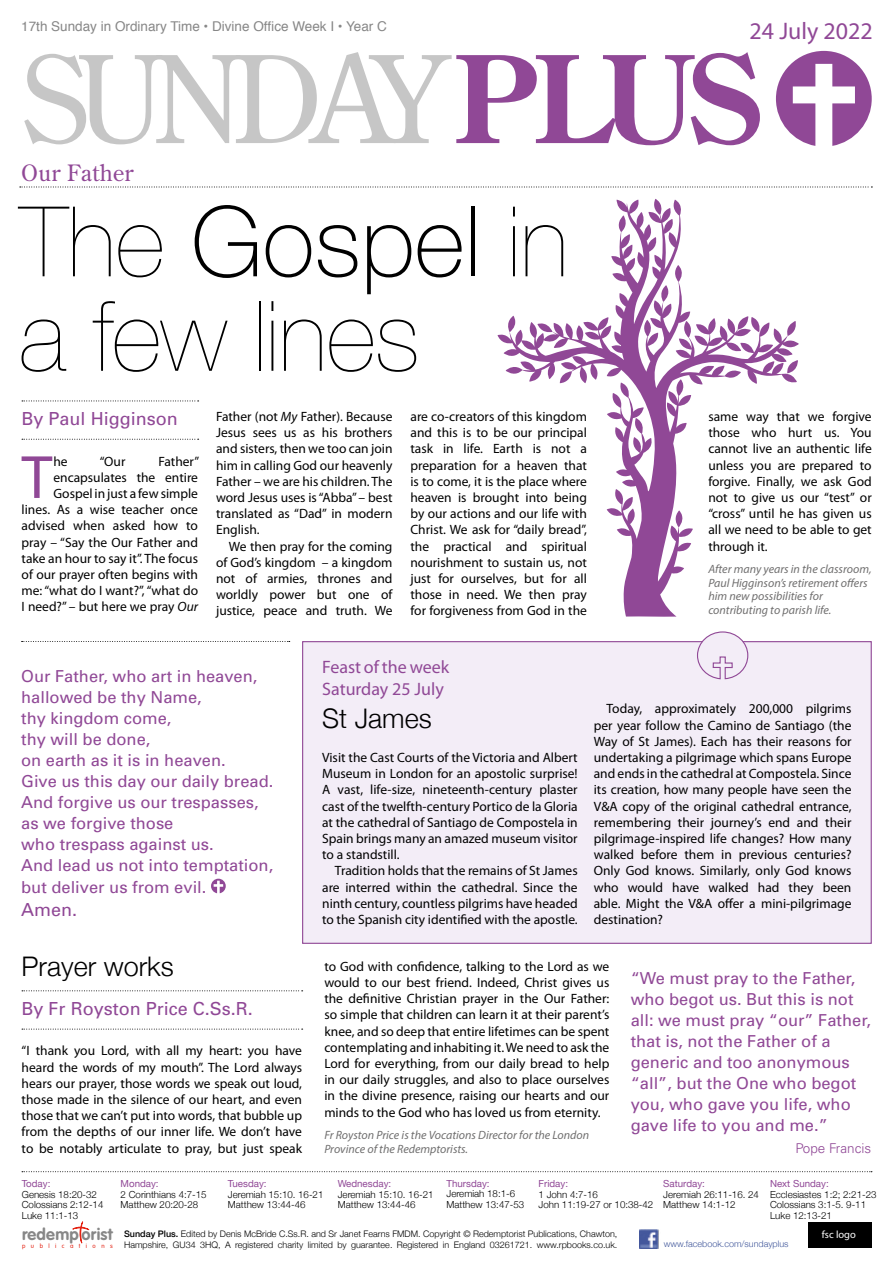
<style>
.page{position:relative;width:893px;height:1263px;background:#fff}
.page>*{position:absolute;margin:0;border:0;box-sizing:border-box;transform-origin:0 0}
.t1{font:120.15px "Century Old Style Std";letter-spacing:-.1em;color:#c6c6c6}
.t2{font:200 97.5px/94.5px "Helvetica Neue";color:#000}
.t3{font:61.5px "Myriad Pro";color:#904896}
.t4{font:300 27px "Helvetica Neue";color:#000}
.t5{font:24px "Myriad Pro";color:#904896}
.t6{font:22.5px "Century Old Style Std";letter-spacing:.02em;color:#904896}
.t7{font:18px "Univers";color:#904896}
.t8{font:18px/21.6px "Myriad Pro";color:#904896}
.t9{font:16.5px/21px "Univers";color:#904896}
.t10{font:700 16.35px "VAG Rounded";letter-spacing:.015em;color:#878787}
.t11{font:13.5px/16.2px "Myriad Pro";color:#000;text-align:justify}
.t12{font:13.5px "Helvetica";color:#878787}
.t13{font:300 13.5px "Univers";color:#904896}
.t14{font:italic 12px/13.5px "Myriad Pro";color:#706f6f}
.t15{font:10.5px "Myriad Pro";color:#fff}
.t16{font:300 9.75px/10.5px "Helvetica Neue";color:#000}
.t17{font:9.75px "Helvetica Neue";color:#904896}
.t18{font:300 9px/10.5px "Helvetica Neue";color:#000}
.t19{font:300 9px "Helvetica Neue";color:#42589b}
.t20{font:300 6px "VAG Rounded";letter-spacing:.9em;color:#e42313}
.s1{font-weight:700;color:#904896}
.s2{font-weight:100}
.s3{font-style:italic}
.s4{font-weight:500}
</style>
<div class="page">
<svg style="left:72px;top:1221px;width:18px;height:23px"></svg>
<img style="left:640px;top:1230px;width:19px;height:18px">
<div style="left:808px;top:1222px;width:64px;height:26px;background:#000"></div>
<svg style="left:776px;top:51px;width:96px;height:95px"></svg>
<svg style="left:22px;top:641px;width:268px;height:1px"></svg>
<svg style="left:22px;top:1171px;width:850px;height:1px"></svg>
<svg style="left:20px;top:187px;width:852px;height:1px"></svg>
<div style="left:302px;top:641px;width:570px;height:303px;background:#f3edf7;border:1px solid #904896"></div>
<svg style="left:696px;top:631px;width:53px;height:49px"></svg>
<svg style="left:22px;top:401px;width:177px;height:1px"></svg>
<svg style="left:22px;top:439px;width:177px;height:1px"></svg>
<svg style="left:211px;top:879px;width:15px;height:14px"></svg>
<svg style="left:22px;top:990px;width:281px;height:1px"></svg>
<svg style="left:22px;top:1029px;width:281px;height:1px"></svg>
<svg style="left:497px;top:199px;width:302px;height:418px"></svg>
<p class="t12" style="left:21px;top:16px;width:367px">17th Sunday in Ordinary Time • Divine Office Week I • Year C</p>
<h3 class="t5" style="left:750px;top:16px;width:125px">24 July 2022</h3>
<h1 class="t1" style="left:21px;top:22px;width:742px">SUNDAY<span class="s1">PLUS</span></h1>
<h3 class="t6" style="left:21px;top:158px;width:114px">Our Father</h3>
<h2 class="t2" style="left:19px;top:191px;width:551px">The <span class="s2">Gospel</span> in a few lines</h2>
<h3 class="t7" style="left:22px;top:408px;width:158px">By Paul Higginson</h3>
<h3 class="t3" style="left:22px;top:439px;width:32px">T</h3>
<p class="t11" style="left:53px;top:453px;width:16px">he</p>
<p class="t11" style="left:100px;top:453px;width:27px">“Our</p>
<p class="t11" style="left:22px;top:453px;width:179px;text-align:right">Father”<br>encapsulates the entire<br>Gospel in just a few simple<br>lines. As a wise teacher once advised when asked how to pray – “Say the Our Father and take an hour to say it”. The focus of our prayer often begins with me: “what do I want?”, “what do<br>I need?” – but here we pray <span class="s3">Our</span></p>
<p class="t11" style="left:216px;top:408px;width:178px">Father (not <span class="s3">My</span> Father). Because Jesus sees us as his brothers and sisters, then we too can join him in calling God our heavenly Father – we are his children. The word Jesus uses is “Abba” – best translated as “Dad” in modern English.</p>
<p class="t11" style="left:216px;top:538px;width:178px;text-indent:13px">We then pray for the coming of God’s kingdom – a kingdom not of armies, thrones and worldly power but one of justice, peace and truth. We</p>
<p class="t11" style="left:410px;top:408px;width:178px">are co-creators of this kingdom and this is to be our principal task in life. Earth is not a preparation for a heaven that is to come, it is the place where heaven is brought into being by our actions and our life with Christ. We ask for “daily bread”, the practical and spiritual nourishment to sustain us, not just for ourselves, but for all those in need. We then pray for forgiveness from God in the</p>
<p class="t11" style="left:708px;top:408px;width:165px">same way that we forgive those who hurt us. You cannot live an authentic life unless you are prepared to forgive. Finally, we ask God not to give us our “test” or “cross” until he has given us all we need to be able to get through it.</p>
<p class="t14" style="left:708px;top:562px;width:165px">After many years in the classroom,<br>Paul Higginson’s retirement offers him new possibilities for contributing to parish life.</p>
<p class="t9" style="left:21px;top:665px;width:254px">Our Father, who art in heaven, hallowed be thy Name,<br>thy kingdom come,<br>thy will be done,<br>on earth as it is in heaven.<br>Give us this day our daily bread.<br>And forgive us our trespasses, as we forgive those<br>who trespass against us.<br>And lead us not into temptation,</p>
<p class="t9" style="left:21px;top:877px;width:187px">but deliver us from evil.</p>
<h3 class="t7" style="left:21px;top:898px;width:57px">Amen.</h3>
<h3 class="t4" style="left:22px;top:945px;width:154px">Prayer works</h3>
<h3 class="t7" style="left:22px;top:998px;width:233px">By Fr Royston Price C.Ss.R.</h3>
<p class="t11" style="left:22px;top:1042px;width:282px">“I thank you Lord, with all my heart: you have heard the words of my mouth”. The Lord always hears our prayer, those words we speak out loud, those made in the silence of our heart, and even those that we can’t put into words, that bubble up from the depths of our inner life. We don’t have to be notably articulate to pray, but just speak</p>
<h3 class="t8" style="left:322px;top:656px;width:129px">Feast of the week<br>Saturday 25 July</h3>
<h3 class="t4" style="left:322px;top:696px;width:111px">St James</h3>
<p class="t11" style="left:594px;top:700px;width:259px;text-indent:13px">Today, approximately 200,000 pilgrims per year follow the Camino de Santiago (the Way of St James). Each has their reasons for undertaking a pilgrimage which spans Europe and ends in the cathedral at Compostela. Since its creation, how many people have seen the V&amp;A copy of the original cathedral entrance, remembering their journey’s end and their pilgrimage-inspired life changes? How many walked before them in previous centuries?<br>Only God knows. Similarly, only God knows who would have walked had they been able. Might the V&amp;A offer a mini-pilgrimage destination?</p>
<p class="t11" style="left:322px;top:749px;width:257px">Visit the Cast Courts of the Victoria and Albert Museum in London for an apostolic surprise!<br>A vast, life-size, nineteenth-century plaster cast of the twelfth-century Portico de la Gloria at the cathedral of Santiago de Compostela in Spain brings many an amazed museum visitor to a standstill.</p>
<p class="t11" style="left:322px;top:862px;width:257px;text-indent:13px">Tradition holds that the remains of St James are interred within the cathedral. Since the ninth century, countless pilgrims have headed to the Spanish city identified with the apostle.</p>
<p class="t11" style="left:324px;top:958px;width:287px">to God with confidence, talking to the Lord as we would to our best friend. Indeed, Christ gives us the definitive Christian prayer in the Our Father: so simple that children can learn it at their parent’s knee, and so deep that entire lifetimes can be spent contemplating and inhabiting it. We need to ask the Lord for everything, from our daily bread to help in our daily struggles, and also to place ourselves in the divine presence, raising our hearts and our minds to the God who has loved us from eternity.</p>
<p class="t14" style="left:324px;top:1128px;width:266px">Fr Royston Price is the Vocations Director for the London<br>Province of the Redemptorists.</p>
<p class="t9" style="left:631px;top:967px;width:242px">“We must pray to the Father, who begot us. But this is not all: we must pray “our” Father, that is, not the Father of a generic and too anonymous “all”, but the One who begot you, who gave you life, who gave life to you and me.”</p>
<p class="t13" style="left:795px;top:1140px;width:77px">Pope Francis</p>
<p class="t17" style="left:22px;top:1176px;width:30px">Today:</p>
<p class="t16" style="left:22px;top:1188px;width:83px">Genesis 18:20-32<br>Colossians 2:12-14<br>Luke 11:1-13</p>
<p class="t17" style="left:121px;top:1177px;width:40px">Monday:</p>
<p class="t16" style="left:121px;top:1188px;width:87px">2 Corinthians 4:7-15<br>Matthew 20:20-28</p>
<p class="t17" style="left:228px;top:1176px;width:40px">Tuesday:</p>
<p class="t16" style="left:228px;top:1188px;width:97px">Jeremiah 15:10. 16-21<br>Matthew 13:44-46</p>
<p class="t17" style="left:338px;top:1177px;width:55px">Wednesday:</p>
<p class="t16" style="left:338px;top:1188px;width:97px">Jeremiah 15:10. 16-21<br>Matthew 13:44-46</p>
<p class="t17" style="left:446px;top:1176px;width:45px">Thursday:</p>
<p class="t16" style="left:446px;top:1188px;width:79px">Jeremiah 18:1-6<br>Matthew 13:47-53</p>
<p class="t17" style="left:539px;top:1177px;width:31px">Friday:</p>
<p class="t16" style="left:539px;top:1188px;width:116px">1 John 4:7-16<br>John 11:19-27 or 10:38-42</p>
<p class="t17" style="left:663px;top:1177px;width:43px">Saturday:</p>
<p class="t16" style="left:663px;top:1188px;width:97px">Jeremiah 26:11-16. 24<br>Matthew 14:1-12</p>
<p class="t17" style="left:770px;top:1177px;width:60px">Next Sunday:</p>
<p class="t16" style="left:770px;top:1188px;width:108px">Ecclesiastes 1:2; 2:21-23<br>Colossians 3:1-5. 9-11<br>Luke 12:13-21</p>
<p class="t10" style="left:22px;top:1224px;width:92px">redemp orist</p>
<p class="t20" style="left:22px;top:1242px;width:92px">publications</p>
<p class="t18" style="left:124px;top:1228px;width:495px"><span class="s4">Sunday Plus.</span> Edited by Denis McBride C.Ss.R. and Sr Janet Fearns FMDM. Copyright © Redemptorist Publications, Chawton,<br>Hampshire, GU34 3HQ, A registered charity limited by guarantee. Registered in England 03261721. www.rpbooks.co.uk.</p>
<p class="t15" style="left:822px;top:1228px;width:35px">fsc logo</p>
<p class="t19" style="left:664px;top:1237px;width:126px">www.facebook.com/sundayplus</p>
</div>
